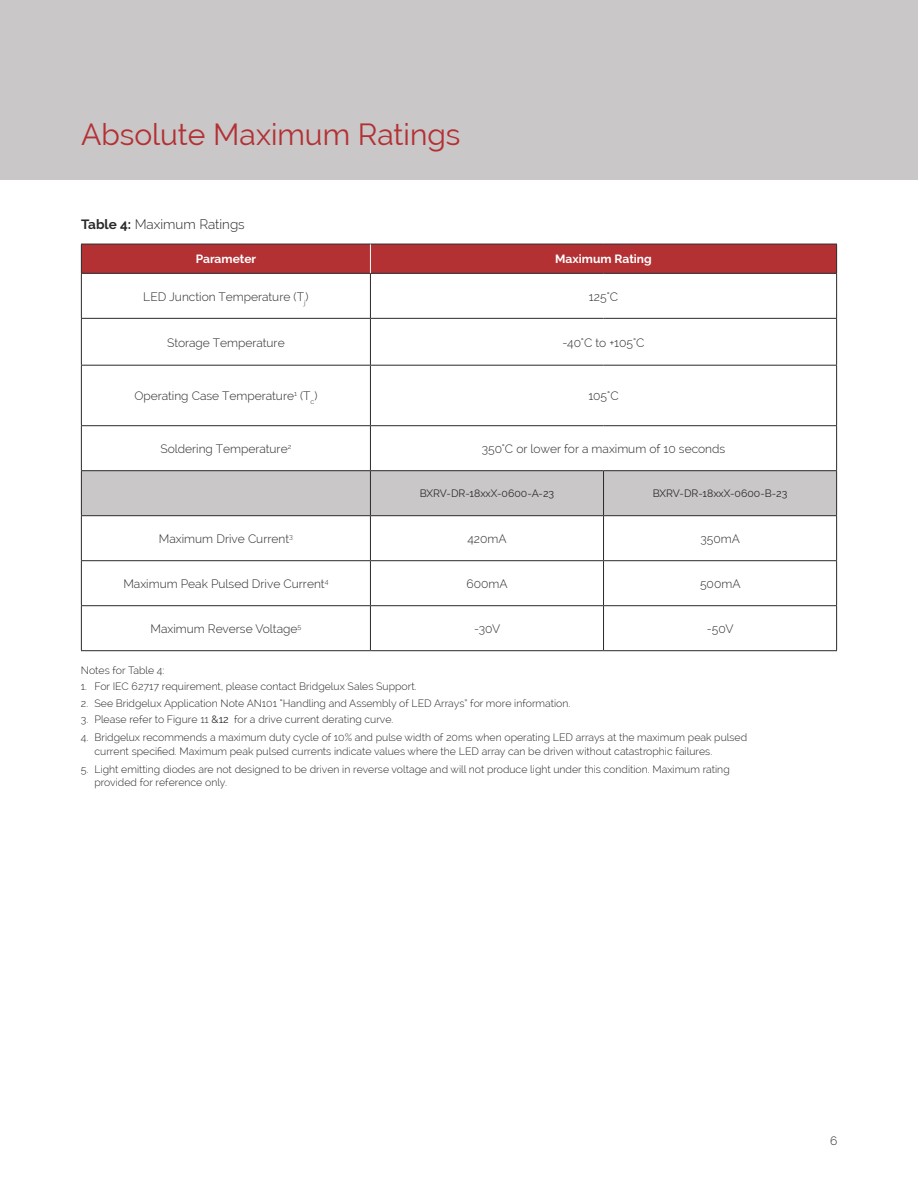
<style>
.page{position:relative;width:918px;height:1188px;background:#fff}
.page>*{position:absolute;margin:0;border:0;box-sizing:border-box;transform-origin:0 0}
.t1{font:30px "Raleway";color:#b33033}
.t2{font:300 13.5px "Raleway";color:#2b2829}
.t3{font:300 12px "Raleway";color:#2b2829}
.t4{font:700 12px "Raleway";color:#fff}
.t5{font:300 10.5px/13.5px "Raleway";color:#2b2829}
.t6{font:10.5px "Raleway";color:#2b2829}
.s1{font-weight:700}
.s2{font-weight:400}
</style>
<div class="page">
<div style="left:0;top:0;width:918px;height:180px;background:#c9c7c8"></div>
<div style="left:82px;top:471px;width:754px;height:44px;background:#c9c7c8"></div>
<hr style="left:81px;top:273px;width:289px;height:1px;background:#2b2829">
<hr style="left:81px;top:274px;width:1px;height:44px;background:#2b2829">
<hr style="left:370px;top:273px;width:234px;height:1px;background:#2b2829">
<hr style="left:370px;top:274px;width:1px;height:44px;background:#2b2829">
<hr style="left:604px;top:273px;width:233px;height:1px;background:#2b2829">
<hr style="left:836px;top:274px;width:1px;height:44px;background:#2b2829">
<hr style="left:81px;top:318px;width:289px;height:1px;background:#2b2829">
<hr style="left:81px;top:319px;width:1px;height:46px;background:#2b2829">
<hr style="left:370px;top:318px;width:234px;height:1px;background:#2b2829">
<hr style="left:370px;top:319px;width:1px;height:46px;background:#2b2829">
<hr style="left:604px;top:318px;width:233px;height:1px;background:#2b2829">
<hr style="left:836px;top:319px;width:1px;height:46px;background:#2b2829">
<hr style="left:81px;top:365px;width:289px;height:1px;background:#2b2829">
<hr style="left:81px;top:366px;width:1px;height:59px;background:#2b2829">
<hr style="left:370px;top:365px;width:234px;height:1px;background:#2b2829">
<hr style="left:370px;top:366px;width:1px;height:59px;background:#2b2829">
<hr style="left:604px;top:365px;width:233px;height:1px;background:#2b2829">
<hr style="left:836px;top:366px;width:1px;height:59px;background:#2b2829">
<hr style="left:81px;top:425px;width:289px;height:1px;background:#2b2829">
<hr style="left:81px;top:426px;width:1px;height:44px;background:#2b2829">
<hr style="left:370px;top:425px;width:234px;height:1px;background:#2b2829">
<hr style="left:370px;top:426px;width:1px;height:44px;background:#2b2829">
<hr style="left:604px;top:425px;width:233px;height:1px;background:#2b2829">
<hr style="left:836px;top:426px;width:1px;height:44px;background:#2b2829">
<hr style="left:81px;top:470px;width:289px;height:1px;background:#2b2829">
<hr style="left:81px;top:471px;width:1px;height:44px;background:#2b2829">
<hr style="left:370px;top:470px;width:234px;height:1px;background:#2b2829">
<hr style="left:370px;top:471px;width:1px;height:44px;background:#2b2829">
<hr style="left:604px;top:470px;width:233px;height:1px;background:#2b2829">
<hr style="left:603px;top:471px;width:1px;height:44px;background:#2b2829">
<hr style="left:836px;top:471px;width:1px;height:44px;background:#2b2829">
<hr style="left:81px;top:515px;width:289px;height:1px;background:#2b2829">
<hr style="left:81px;top:516px;width:1px;height:44px;background:#2b2829">
<hr style="left:370px;top:515px;width:234px;height:1px;background:#2b2829">
<hr style="left:370px;top:516px;width:1px;height:44px;background:#2b2829">
<hr style="left:604px;top:515px;width:233px;height:1px;background:#2b2829">
<hr style="left:603px;top:516px;width:1px;height:44px;background:#2b2829">
<hr style="left:836px;top:516px;width:1px;height:44px;background:#2b2829">
<hr style="left:81px;top:560px;width:289px;height:1px;background:#2b2829">
<hr style="left:81px;top:561px;width:1px;height:44px;background:#2b2829">
<hr style="left:370px;top:560px;width:234px;height:1px;background:#2b2829">
<hr style="left:370px;top:561px;width:1px;height:44px;background:#2b2829">
<hr style="left:604px;top:560px;width:233px;height:1px;background:#2b2829">
<hr style="left:603px;top:561px;width:1px;height:44px;background:#2b2829">
<hr style="left:836px;top:561px;width:1px;height:44px;background:#2b2829">
<hr style="left:81px;top:605px;width:289px;height:1px;background:#2b2829">
<hr style="left:81px;top:606px;width:1px;height:44px;background:#2b2829">
<hr style="left:370px;top:605px;width:234px;height:1px;background:#2b2829">
<hr style="left:370px;top:606px;width:1px;height:44px;background:#2b2829">
<hr style="left:604px;top:605px;width:233px;height:1px;background:#2b2829">
<hr style="left:603px;top:606px;width:1px;height:44px;background:#2b2829">
<hr style="left:836px;top:606px;width:1px;height:44px;background:#2b2829">
<hr style="left:81px;top:650px;width:289px;height:1px;background:#2b2829">
<hr style="left:370px;top:650px;width:234px;height:1px;background:#2b2829">
<hr style="left:604px;top:650px;width:233px;height:1px;background:#2b2829">
<svg style="left:81px;top:244px;width:756px;height:29px;background:#af3033"></svg>
<h1 class="t1" style="left:81px;top:123px;width:381px">Absolute Maximum Ratings</h1>
<p class="t2" style="left:81px;top:219px;width:165px"><span class="s1">Table 4:</span> Maximum Ratings</p>
<p class="t4" style="left:196px;top:254px;width:62px">Parameter</p>
<p class="t4" style="left:555px;top:254px;width:98px">Maximum Rating</p>
<p class="t3" style="left:143px;top:292px;width:167px">LED Junction Temperature (T<sub>j</sub>)</p>
<p class="t3" style="left:589px;top:292px;width:31px">125°C</p>
<p class="t3" style="left:167px;top:338px;width:119px">Storage Temperature</p>
<p class="t3" style="left:562px;top:335px;width:84px">-40°C to +105°C</p>
<p class="t3" style="left:134px;top:391px;width:185px">Operating Case Temperature<sup>1</sup> (T<sub>c</sub>)</p>
<p class="t3" style="left:588px;top:391px;width:32px">105°C</p>
<p class="t3" style="left:160px;top:444px;width:133px">Soldering Temperature<sup>2</sup></p>
<p class="t3" style="left:482px;top:444px;width:245px">350°C or lower for a maximum of 10 seconds</p>
<p class="t6" style="left:420px;top:490px;width:136px">BXRV-DR-18xxX-0600-A-23</p>
<p class="t6" style="left:653px;top:490px;width:136px">BXRV-DR-18xxX-0600-B-23</p>
<p class="t3" style="left:159px;top:534px;width:135px">Maximum Drive Current<sup>3</sup></p>
<p class="t3" style="left:468px;top:534px;width:41px">420mA</p>
<p class="t3" style="left:701px;top:534px;width:41px">350mA</p>
<p class="t3" style="left:123px;top:579px;width:207px">Maximum Peak Pulsed Drive Current<sup>4</sup></p>
<p class="t3" style="left:467px;top:579px;width:43px">600mA</p>
<p class="t3" style="left:700px;top:579px;width:42px">500mA</p>
<p class="t3" style="left:150px;top:624px;width:152px">Maximum Reverse Voltage<sup>5</sup></p>
<p class="t3" style="left:474px;top:622px;width:28px">-30V</p>
<p class="t3" style="left:707px;top:622px;width:28px">-50V</p>
<p class="t5" style="left:81px;top:664px;width:85px">Notes for Table 4:</p>
<p class="t5" style="left:81px;top:681px;width:337px">1. For IEC 62717 requirement, please contact Bridgelux Sales Support.</p>
<p class="t5" style="left:81px;top:697px;width:491px">2. See Bridgelux Application Note AN101 “Handling and Assembly of LED Arrays” for more information.</p>
<p class="t5" style="left:81px;top:714px;width:314px">3. Please refer to Figure 11 <span class="s2">&amp;12</span> for a drive current derating curve.</p>
<p class="t5" style="left:94px;top:732px;width:654px;text-indent:-14px">4. Bridgelux recommends a maximum duty cycle of 10% and pulse width of 20ms when operating LED arrays at the maximum peak pulsed current speci昀椀ed. Maximum peak pulsed currents indicate values where the LED array can be driven without catastrophic failures.</p>
<p class="t5" style="left:94px;top:763px;width:637px;text-indent:-14px">5. Light emitting diodes are not designed to be driven in reverse voltage and will not produce light under this condition. Maximum rating provided for reference only.</p>
<p class="t3" style="left:830px;top:1136px;width:9px">6</p>
</div>
